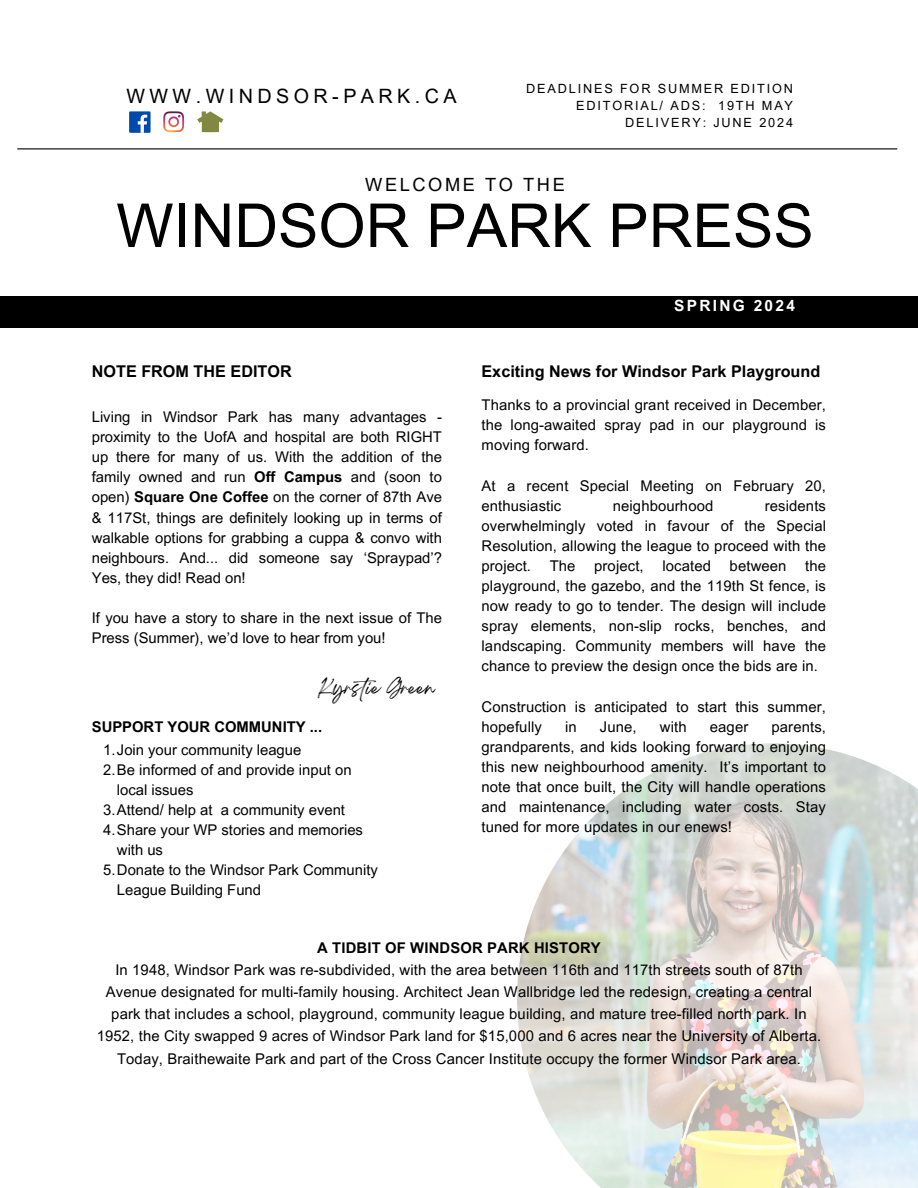
<style>
.page{position:relative;width:918px;height:1188px;background:#fff}
.page>*{position:absolute;margin:0;border:0;box-sizing:border-box;transform-origin:0 0}
.t1{font:60.6px "Arial MT Pro";color:#000}
.t2{font:19.8px "Arial MT Pro";letter-spacing:.225em;color:#000}
.t3{font:18.3px "Arial MT Pro";letter-spacing:.14em;color:#000}
.t4{font:700 16.2px "Arial MT Pro";color:#000}
.t5{font:16.2px "Breathing";color:#000}
.t6{font:700 15.45px "Arial MT Pro";letter-spacing:.145em;color:#fff}
.t7{font:14.85px/20.1px "Arial MT Pro";letter-spacing:.01em;color:#000}
.t8{font:700 14.85px "Arial MT Pro";color:#000}
.t9{font:12.75px "Arial MT Pro";letter-spacing:.145em;color:#000}
.s1{font-weight:700}
</style>
<div class="page">
<hr style="left:17px;top:148px;width:880px;height:1px;background:#000">
<div style="left:129px;top:111px;width:22px;height:22px;background:#004aad"></div>
<svg style="left:138px;top:115px;width:9px;height:18px"></svg>
<svg style="left:163px;top:111px;width:21px;height:21px"></svg>
<div style="left:0;top:296px;width:918px;height:32px;background:#000"></div>
<svg style="left:197px;top:111px;width:26px;height:21px"></svg>
<img style="left:517px;top:743px;width:401px;height:445px">
<p class="t2" style="left:126px;top:88px;width:332px">WWW.WINDSOR-PARK.CA</p>
<p class="t9" style="left:526px;top:84px;width:268px">DEADLINES FOR SUMMER EDITION</p>
<h2 class="t9" style="left:576px;top:101px;width:219px">EDITORIAL/ ADS: 19TH MAY</h2>
<p class="t9" style="left:625px;top:118px;width:169px">DELIVERY: JUNE 2024</p>
<p class="t3" style="left:365px;top:178px;width:201px">WELCOME TO THE</p>
<p class="t1" style="left:116px;top:203px;width:699px">WINDSOR PARK PRESS</p>
<h2 class="t4" style="left:92px;top:365px;width:202px">NOTE FROM THE EDITOR</h2>
<p class="t7" style="left:92px;top:409px;width:352px;text-align:justify">Living in Windsor Park has many advantages - proximity to the UofA and hospital are both RIGHT up there for many of us. With the addition of the family owned and run <span class="s1">Off Campus</span> and (soon to open) <span class="s1">Square One Coffee</span> on the corner of 87th Ave &amp; 117St, things are definitely looking up in terms of walkable options for grabbing a cuppa &amp; convo with neighbours. And... did someone say ‘Spraypad’?<br>Yes, they did! Read on!</p>
<p class="t7" style="left:92px;top:610px;width:352px">If you have a story to share in the next issue of The<br>Press (Summer), we’d love to hear from you!</p>
<h1 class="t5" style="left:318px;top:683px;width:118px">Kyrstie Green</h1>
<h3 class="t8" style="left:92px;top:721px;width:232px">SUPPORT YOUR COMMUNITY ...</h3>
<h5 class="t7" style="left:103px;top:741px;width:200px">1.Join your community league</h5>
<h5 class="t7" style="left:117px;top:761px;width:236px;text-indent:-14px">2.Be informed of and provide input on local issues</h5>
<h5 class="t7" style="left:103px;top:801px;width:243px">3.Attend/ help at a community event</h5>
<h5 class="t7" style="left:117px;top:822px;width:248px;text-indent:-14px">4.Share your WP stories and memories with us</h5>
<h5 class="t7" style="left:117px;top:862px;width:262px;text-indent:-14px">5.Donate to the Windsor Park Community<br>League Building Fund</h5>
<p class="t6" style="left:674px;top:300px;width:122px">SPRING 2024</p>
<h3 class="t4" style="left:482px;top:365px;width:340px">Exciting News for Windsor Park Playground</h3>
<h3 class="t7" style="left:482px;top:397px;width:346px;text-align:justify">Thanks to a provincial grant received in December, the long-awaited spray pad in our playground is moving forward.</h3>
<h4 class="t7" style="left:482px;top:477px;width:346px">At a recent Special Meeting on February 20, enthusiastic</h4>
<h4 class="t7" style="left:482px;top:497px;width:346px;text-align:justify;text-indent:283px">residents overwhelmingly voted in favour of the Special Resolution, allowing the league to proceed with the project.</h4>
<h4 class="t7" style="left:613px;top:497px;width:102px">neighbourhood</h4>
<h4 class="t7" style="left:482px;top:558px;width:346px;text-align:justify;text-indent:324px">the playground, the gazebo, and the 119th St fence, is now ready to go to tender. The design will include spray elements, non-slip rocks, benches, and landscaping. Community members will have the chance to preview the design once the bids are in.</h4>
<h5 class="t7" style="left:482px;top:698px;width:346px">Construction is anticipated to start this summer, hopefully</h5>
<h4 class="t7" style="left:550px;top:558px;width:27px">The</h4>
<h4 class="t7" style="left:594px;top:558px;width:51px">project,</h4>
<h4 class="t7" style="left:662px;top:558px;width:50px">located</h4>
<h4 class="t7" style="left:730px;top:558px;width:58px">between</h4>
<h5 class="t7" style="left:565px;top:718px;width:13px">in</h5>
<h5 class="t7" style="left:600px;top:718px;width:38px">June,</h5>
<h5 class="t7" style="left:660px;top:718px;width:28px">with</h5>
<h5 class="t7" style="left:710px;top:718px;width:40px">eager</h5>
<h5 class="t7" style="left:482px;top:718px;width:346px;text-align:justify;text-indent:290px">parents, grandparents, and kids looking forward to enjoying this new neighbourhood amenity. It’s important to note that once built, the City will handle operations and maintenance, including water costs. Stay tuned for more updates in our enews!</h5>
<p class="t7" style="left:97px;top:938px;width:726px;line-height:22.2px;text-align:center"><span class="s1">A TIDBIT OF WINDSOR PARK HISTORY<br></span>In 1948, Windsor Park was re-subdivided, with the area between 116th and 117th streets south of 87th Avenue designated for multi-family housing. Architect Jean Wallbridge led the redesign, creating a central park that includes a school, playground, community league building, and mature tree-filled north park. In 1952, the City swapped 9 acres of Windsor Park land for $15,000 and 6 acres near the University of Alberta.<br>Today, Braithewaite Park and part of the Cross Cancer Institute occupy the former Windsor Park area.</p>
</div>
